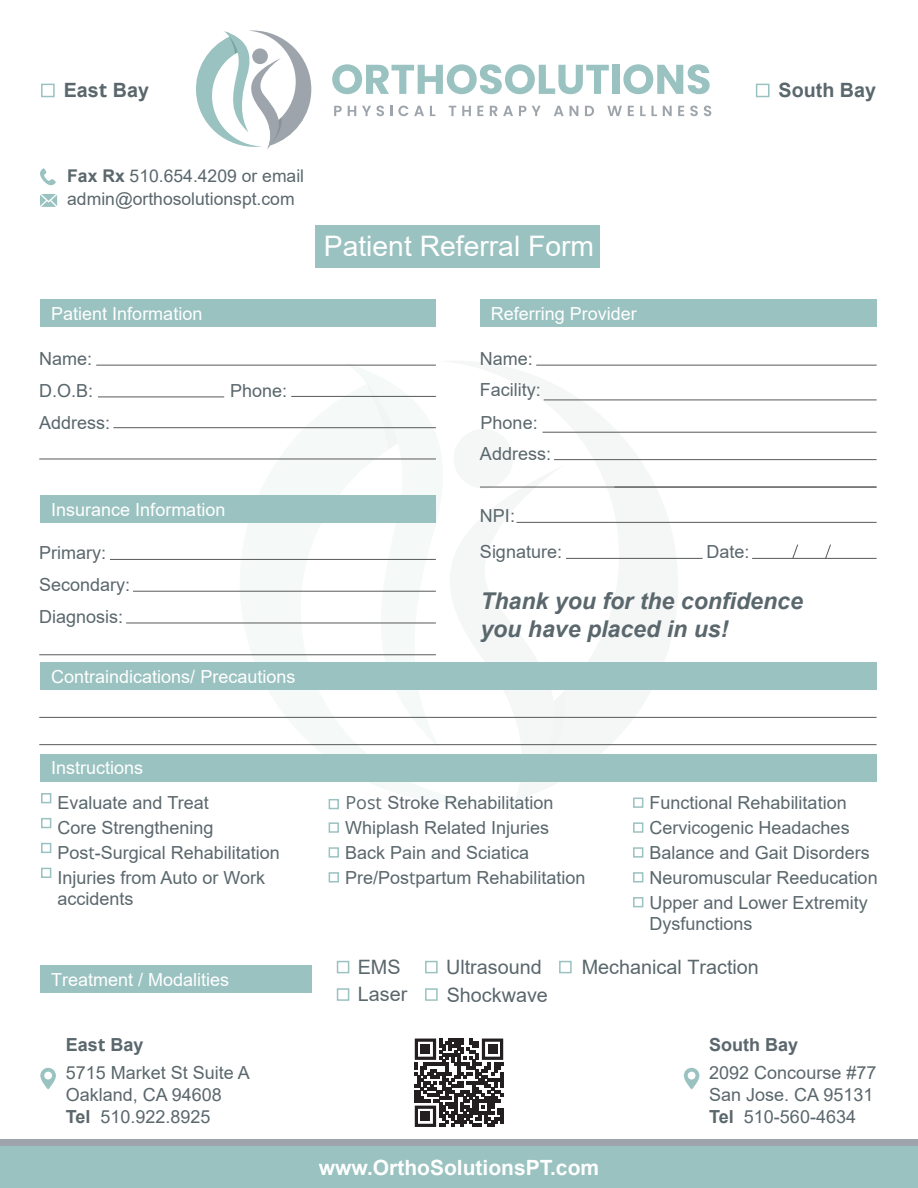
<style>
.page{position:relative;width:918px;height:1188px;background:#fff}
.page>*{position:absolute;margin:0;border:0;box-sizing:border-box;transform-origin:0 0}
.t1{font:28.35px "Arial";color:#fff}
.t2{font:italic 700 23.1px/27.8px "Arial";color:#5a676c}
.t3{font:700 21px "Arial";color:#fff}
.t4{font:19.8px "Arial";color:#5a676c}
.t5{font:700 19.65px "Arial";color:#5a676c}
.t6{font:18px/24.9px "Arial";color:#5a676c}
.t7{font:18px "Arial";color:#fff}
.t8{font:700 18px "Arial";color:#5a676c}
.t9{font:17.55px "Arial";color:#5a676c}
.s1{font-family:"Open Sans"}
.s2{font-weight:700}
</style>
<div class="page">
<svg style="left:536px;top:364px;width:142px;height:444px"></svg>
<svg style="left:240px;top:395px;width:105px;height:415px"></svg>
<svg style="left:461px;top:465px;width:104px;height:343px"></svg>
<svg style="left:345px;top:364px;width:116px;height:382px"></svg>
<div style="left:454px;top:429px;width:59px;height:59px;background:#f5f6f6;border-radius:50%"></div>
<hr style="left:96px;top:365px;width:340px;height:1px;background:#58595b">
<hr style="left:98px;top:397px;width:126px;height:1px;background:#58595b">
<hr style="left:291px;top:396px;width:145px;height:1px;background:#58595b">
<hr style="left:113px;top:427px;width:323px;height:1px;background:#58595b">
<hr style="left:110px;top:559px;width:326px;height:1px;background:#58595b">
<hr style="left:133px;top:591px;width:303px;height:1px;background:#58595b">
<hr style="left:39px;top:654px;width:397px;height:1px;background:#58595b">
<hr style="left:39px;top:459px;width:397px;height:1px;background:#58595b">
<hr style="left:536px;top:365px;width:341px;height:1px;background:#58595b">
<hr style="left:544px;top:400px;width:333px;height:1px;background:#58595b">
<hr style="left:554px;top:459px;width:323px;height:1px;background:#58595b">
<hr style="left:480px;top:487px;width:397px;height:1px;background:#58595b">
<hr style="left:517px;top:522px;width:360px;height:1px;background:#58595b">
<hr style="left:566px;top:558px;width:137px;height:1px;background:#58595b">
<hr style="left:752px;top:558px;width:125px;height:1px;background:#58595b">
<svg style="left:792px;top:544px;width:7px;height:15px"></svg>
<svg style="left:825px;top:544px;width:6px;height:15px"></svg>
<div style="left:0;top:1140px;width:918px;height:41px;background:#9da4ab"></div>
<div style="left:316px;top:225px;width:284px;height:42px;background:#99c2c0"></div>
<div style="left:40px;top:299px;width:396px;height:28px;background:#99c2c0"></div>
<div style="left:40px;top:495px;width:396px;height:28px;background:#99c2c0"></div>
<div style="left:40px;top:965px;width:272px;height:28px;background:#99c2c0"></div>
<div style="left:40px;top:754px;width:837px;height:28px;background:#99c2c0"></div>
<div style="left:480px;top:299px;width:397px;height:28px;background:#99c2c0"></div>
<hr style="left:126px;top:623px;width:310px;height:1px;background:#58595b">
<hr style="left:542px;top:432px;width:335px;height:1px;background:#58595b">
<div style="left:41px;top:793px;width:10px;height:10px;border:2px solid #99c2c0"></div>
<div style="left:41px;top:818px;width:10px;height:10px;border:2px solid #99c2c0"></div>
<div style="left:41px;top:843px;width:10px;height:10px;border:2px solid #99c2c0"></div>
<div style="left:41px;top:868px;width:10px;height:10px;border:2px solid #99c2c0"></div>
<div style="left:329px;top:822px;width:10px;height:11px;border:2px solid #99c2c0"></div>
<div style="left:329px;top:799px;width:10px;height:10px;border:2px solid #99c2c0"></div>
<div style="left:337px;top:961px;width:12px;height:12px;border:2px solid #99c2c0"></div>
<div style="left:425px;top:961px;width:13px;height:12px;border:2px solid #99c2c0"></div>
<div style="left:559px;top:961px;width:13px;height:12px;border:2px solid #99c2c0"></div>
<div style="left:337px;top:988px;width:12px;height:13px;border:2px solid #99c2c0"></div>
<div style="left:425px;top:988px;width:13px;height:13px;border:2px solid #99c2c0"></div>
<div style="left:329px;top:847px;width:10px;height:11px;border:2px solid #99c2c0"></div>
<div style="left:329px;top:872px;width:10px;height:11px;border:2px solid #99c2c0"></div>
<div style="left:633px;top:798px;width:10px;height:10px;border:2px solid #99c2c0"></div>
<div style="left:633px;top:822px;width:10px;height:11px;border:2px solid #99c2c0"></div>
<div style="left:633px;top:847px;width:10px;height:11px;border:2px solid #99c2c0"></div>
<div style="left:633px;top:872px;width:10px;height:11px;border:2px solid #99c2c0"></div>
<div style="left:633px;top:897px;width:10px;height:10px;border:2px solid #99c2c0"></div>
<div style="left:0;top:1146px;width:918px;height:42px;background:#99c2c0"></div>
<svg style="left:40px;top:1068px;width:16px;height:21px"></svg>
<svg style="left:684px;top:1068px;width:15px;height:21px"></svg>
<svg style="left:415px;top:1039px;width:88px;height:88px"></svg>
<div style="left:421px;top:1045px;width:9px;height:9px;background:#231f20"></div>
<div style="left:488px;top:1045px;width:9px;height:9px;background:#231f20"></div>
<div style="left:421px;top:1112px;width:9px;height:9px;background:#231f20"></div>
<svg style="left:332px;top:64px;width:277px;height:30px"></svg>
<div style="left:612px;top:65px;width:7px;height:29px;background:#99c2c0"></div>
<svg style="left:623px;top:64px;width:87px;height:30px"></svg>
<svg style="left:334px;top:106px;width:8px;height:10px"></svg>
<svg style="left:348px;top:106px;width:8px;height:10px"></svg>
<svg style="left:362px;top:106px;width:22px;height:10px"></svg>
<svg style="left:390px;top:106px;width:2px;height:10px"></svg>
<svg style="left:398px;top:106px;width:26px;height:10px"></svg>
<svg style="left:430px;top:106px;width:5px;height:10px"></svg>
<svg style="left:449px;top:106px;width:7px;height:10px"></svg>
<svg style="left:462px;top:106px;width:9px;height:10px"></svg>
<svg style="left:477px;top:106px;width:6px;height:10px"></svg>
<svg style="left:490px;top:106px;width:23px;height:10px"></svg>
<svg style="left:519px;top:106px;width:22px;height:10px"></svg>
<svg style="left:554px;top:106px;width:10px;height:10px"></svg>
<svg style="left:570px;top:106px;width:8px;height:10px"></svg>
<svg style="left:585px;top:106px;width:9px;height:10px"></svg>
<svg style="left:607px;top:106px;width:15px;height:10px"></svg>
<svg style="left:628px;top:106px;width:6px;height:10px"></svg>
<svg style="left:640px;top:106px;width:17px;height:10px"></svg>
<svg style="left:663px;top:106px;width:9px;height:10px"></svg>
<svg style="left:678px;top:106px;width:6px;height:10px"></svg>
<svg style="left:690px;top:106px;width:8px;height:10px"></svg>
<svg style="left:704px;top:106px;width:7px;height:10px"></svg>
<svg style="left:196px;top:30px;width:115px;height:119px"></svg>
<div style="left:252px;top:48px;width:16px;height:16px;background:#9da4ab;border-radius:50%"></div>
<svg style="left:40px;top:194px;width:17px;height:13px"></svg>
<svg style="left:40px;top:168px;width:16px;height:17px"></svg>
<div style="left:41px;top:84px;width:14px;height:13px;border:2px solid #99c2c0"></div>
<div style="left:756px;top:84px;width:14px;height:13px;border:2px solid #99c2c0"></div>
<hr style="left:39px;top:717px;width:838px;height:1px;background:#58595b">
<hr style="left:39px;top:744px;width:838px;height:1px;background:#58595b">
<div style="left:40px;top:662px;width:837px;height:28px;background:#99c2c0"></div>
<p class="t5" style="left:64px;top:76px;width:87px">Eas<span class="s1">t</span> Bay</p>
<p class="t5" style="left:779px;top:76px;width:99px">South Bay</p>
<p class="t9" style="left:67px;top:164px;width:238px"><span class="s2">Fax Rx</span> 510.654.4209 or email</p>
<p class="t9" style="left:67px;top:187px;width:229px">admin@orthosolutionspt.com</p>
<p class="t7" style="left:51px;top:301px;width:153px">Patient Information</p>
<p class="t6" style="left:39px;top:343px;width:56px;line-height:31.8px">Name:<br>D.O.B:</p>
<p class="t6" style="left:39px;top:410px;width:73px">Address:</p>
<p class="t6" style="left:230px;top:378px;width:59px">Phone:</p>
<p class="t7" style="left:51px;top:497px;width:176px">Insurance Information</p>
<p class="t6" style="left:39px;top:537px;width:93px;line-height:31.8px">Primary:<br>Secondary:<br>Diagnosis:</p>
<p class="t7" style="left:51px;top:664px;width:246px">Contraindications/ Precautions</p>
<h1 class="t1" style="left:324px;top:227px;width:272px">Patient Referral Form</h1>
<p class="t7" style="left:491px;top:301px;width:148px">Referring Provider</p>
<p class="t6" style="left:480px;top:343px;width:63px;line-height:31.8px">Name:<br>Facility:<br>Phone:</p>
<p class="t6" style="left:480px;top:441px;width:73px">Address:</p>
<p class="t6" style="left:480px;top:503px;width:37px">NPI:</p>
<p class="t6" style="left:480px;top:540px;width:84px">Signature:</p>
<p class="t2" style="left:480px;top:588px;width:324px">Thank you for the confidence you have placed in us!</p>
<p class="t6" style="left:706px;top:540px;width:45px">Date:</p>
<p class="t7" style="left:51px;top:756px;width:94px">Instructions</p>
<p class="t6" style="left:58px;top:790px;width:224px">Evaluate and Treat<br>Core Strengthening<br>Pos<span class="s1">t</span>-Surgical Rehabilitation<br>Injuries from Auto or Work</p>
<p class="t6" style="left:58px;top:886px;width:78px">accidents</p>
<p class="t7" style="left:51px;top:967px;width:180px">Treatment / Modalities</p>
<p class="t8" style="left:66px;top:1032px;width:79px">Eas<span class="s1">t</span> Bay</p>
<p class="t6" style="left:66px;top:1062px;width:186px;line-height:21.6px">5715 Market St Suite A<br>Oakland, CA 94608<br><span class="s2">Tel</span> 510.922.8925</p>
<p class="t6" style="left:345px;top:790px;width:210px"><span class="s1">Post</span> Stroke Rehabilitation</p>
<p class="t6" style="left:345px;top:815px;width:206px">Whiplash Related Injuries</p>
<p class="t6" style="left:345px;top:840px;width:242px">Back Pain and Sciatica<br>Pre/Pos<span class="s1">t</span>partum Rehabilitation</p>
<p class="t6" style="left:650px;top:790px;width:230px">Functional Rehabilitation<br>Cervicogenic Headaches<br>Balance and Gait Disorders<br>Neuromuscular Reeducation<br>Upper and Lower Extremity</p>
<p class="t6" style="left:650px;top:911px;width:105px">Dysfunctions</p>
<p class="t4" style="left:358px;top:953px;width:44px">EMS</p>
<p class="t4" style="left:446px;top:953px;width:97px">Ultrasound</p>
<p class="t4" style="left:582px;top:953px;width:179px">Mechanical Traction</p>
<p class="t4" style="left:358px;top:981px;width:51px">Laser</p>
<p class="t4" style="left:447px;top:981px;width:103px">Shockwave</p>
<p class="t3" style="left:319px;top:1153px;width:282px">www.OrthoSolutionsPT.com</p>
<p class="t8" style="left:709px;top:1032px;width:91px">South Bay</p>
<p class="t6" style="left:709px;top:1062px;width:169px;line-height:21.6px">2092 Concourse #77<br>San Jose. CA 95131<br><span class="s2">Tel</span> 510-560-4634</p>
</div>
